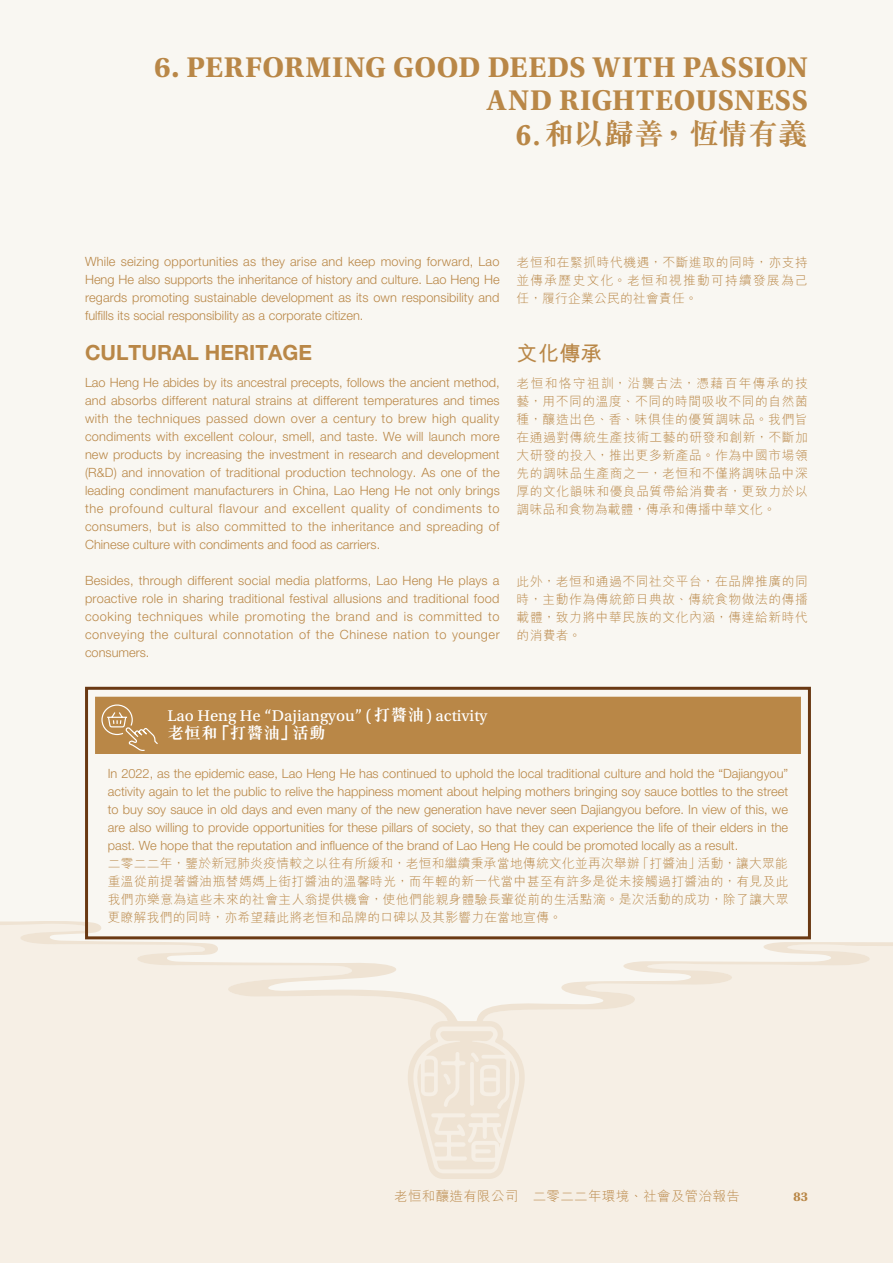
<style>
.page{position:relative;width:893px;height:1263px;background:#f9f7f2}
.page>*{position:absolute;margin:0;border:0;box-sizing:border-box;transform-origin:0 0}
.t1{font:700 30px "Utopia Std";letter-spacing:.02em;color:#b98747}
.t2{font:700 30px "M Sung HK";color:#b98747}
._01_H1_E{font:700 21px "Helvetica Neue LT Std";color:#b98747}
._001_H1_C{font:700 21px "M Hei HK";color:#b98747}
._50_Table_txt{font:16.5px "Utopia Std Capt";color:#fff}
._50_Table_txt-2{font:700 16.5px "M Sung HK";letter-spacing:.02em;color:#fff}
.t3{font:300 13.5px "M Hei HK";letter-spacing:.025em;color:#b98747}
.t4{font:700 13.5px "Utopia Std";color:#b98747}
._00_txt_E{font:300 12.75px/18px "Helvetica Neue LT Std";color:#b98747;text-align:justify}
._000_txt_C{font:300 12.75px/18px "Helvetica Neue LT Std";color:#b98747;text-align:justify}
._000_txt_C-2{font:300 12.75px/18px "M Hei HK";letter-spacing:.045em;color:#b98747;text-align:justify}
.s1{font-family:"M Sung HK";font-weight:700}
</style>
<div class="page">
<div style="left:0;top:939px;width:893px;height:324px;background:#f6efe5"></div>
<svg style="left:0;top:921px;width:459px;height:102px;fill:#f6efe5"></svg>
<svg style="left:405px;top:942px;width:488px;height:237px"></svg>
<div style="left:95px;top:697px;width:706px;height:57px;background:#b98747"></div>
<div style="left:85px;top:687px;width:726px;height:252px;border:3px solid #6a3913"></div>
<p class="t1" style="left:155px;top:50px;width:655px">6. PERFORMING GOOD DEEDS WITH PASSION</p>
<p class="t1" style="left:487px;top:83px;width:322px">AND RIGHTEOUSNESS</p>
<p class="t2" style="left:515px;top:118px;width:294px">6.和以歸善，恆情有義</p>
<p class="_00_txt_E" style="left:85px;top:252px;width:416px">While seizing opportunities as they arise and keep moving forward, Lao Heng He also supports the inheritance of history and culture. Lao Heng He regards promoting sustainable development as its own responsibility and fulfills its social responsibility as a corporate citizen.</p>
<p class="_01_H1_E" style="left:85px;top:340px;width:229px">CULTURAL HERITAGE</p>
<p class="_00_txt_E" style="left:85px;top:373px;width:416px">Lao Heng He abides by its ancestral precepts, follows the ancient method, and absorbs different natural strains at different temperatures and times with the techniques passed down over a century to brew high quality condiments with excellent colour, smell, and taste. We will launch more new products by increasing the investment in research and development (R&amp;D) and innovation of traditional production technology. As one of the leading condiment manufacturers in China, Lao Heng He not only brings the profound cultural flavour and excellent quality of condiments to consumers, but is also committed to the inheritance and spreading of Chinese culture with condiments and food as carriers.</p>
<p class="_00_txt_E" style="left:85px;top:571px;width:416px">Besides, through different social media platforms, Lao Heng He plays a proactive role in sharing traditional festival allusions and traditional food cooking techniques while promoting the brand and is committed to conveying the cultural connotation of the Chinese nation to younger consumers.</p>
<p class="_000_txt_C-2" style="left:517px;top:253px;width:293px">老恒和在緊抓時代機遇，不斷進取的同時，亦支持並傳承歷史文化。老恒和視推動可持續發展為己任，履行企業公民的社會責任。</p>
<p class="_001_H1_C" style="left:517px;top:338px;width:87px">文化傳承</p>
<p class="_000_txt_C-2" style="left:517px;top:374px;width:293px">老恒和恪守祖訓，沿襲古法，憑藉百年傳承的技藝，用不同的溫度、不同的時間吸收不同的自然菌種，釀造出色、香、味俱佳的優質調味品。我們旨在通過對傳統生產技術工藝的研發和創新，不斷加大研發的投入，推出更多新產品。作為中國市場領先的調味品生產商之一，老恒和不僅將調味品中深厚的文化韻味和優良品質帶給消費者，更致力於以調味品和食物為載體，傳承和傳播中華文化。</p>
<p class="_000_txt_C-2" style="left:517px;top:572px;width:293px">此外，老恒和通過不同社交平台，在品牌推廣的同時，主動作為傳統節日典故、傳統食物做法的傳播載體，致力將中華民族的文化內涵，傳達給新時代的消費者。</p>
<p class="_50_Table_txt" style="left:167px;top:707px;width:321px">Lao Heng He “Dajiangyou” (<span class="s1">打醬油</span>) activity</p>
<p class="_50_Table_txt-2" style="left:167px;top:725px;width:160px">老恒和「打醬油」活動</p>
<p class="_000_txt_C" style="left:108px;top:764px;width:682px">In 2022, as the epidemic ease, Lao Heng He has continued to uphold the local traditional culture and hold the “Dajiangyou” activity again to let the public to relive the happiness moment about helping mothers bringing soy sauce bottles to the street to buy soy sauce in old days and even many of the new generation have never seen Dajiangyou before. In view of this, we are also willing to provide opportunities for these pillars of society, so that they can experience the life of their elders in the past. We hope that the reputation and influence of the brand of Lao Heng He could be promoted locally as a result.</p>
<p class="_000_txt_C-2" style="left:108px;top:854px;width:682px">二零二二年，鑒於新冠肺炎疫情較之以往有所緩和，老恒和繼續秉承當地傳統文化並再次舉辦「打醬油」活動，讓大眾能重溫從前提著醬油瓶替媽媽上街打醬油的溫馨時光，而年輕的新一代當中甚至有許多是從未接觸過打醬油的，有見及此我們亦樂意為這些未來的社會主人翁提供機會，使他們能親身體驗長輩從前的生活點滴。是次活動的成功，除了讓大眾更瞭解我們的同時，亦希望藉此將老恒和品牌的口碑以及其影響力在當地宣傳。</p>
<p class="t3" style="left:394px;top:1189px;width:347px">老恒和釀造有限公司 二零二二年環境、社會及管治報告</p>
<p class="t4" style="left:794px;top:1188px;width:16px">83</p>
</div>
